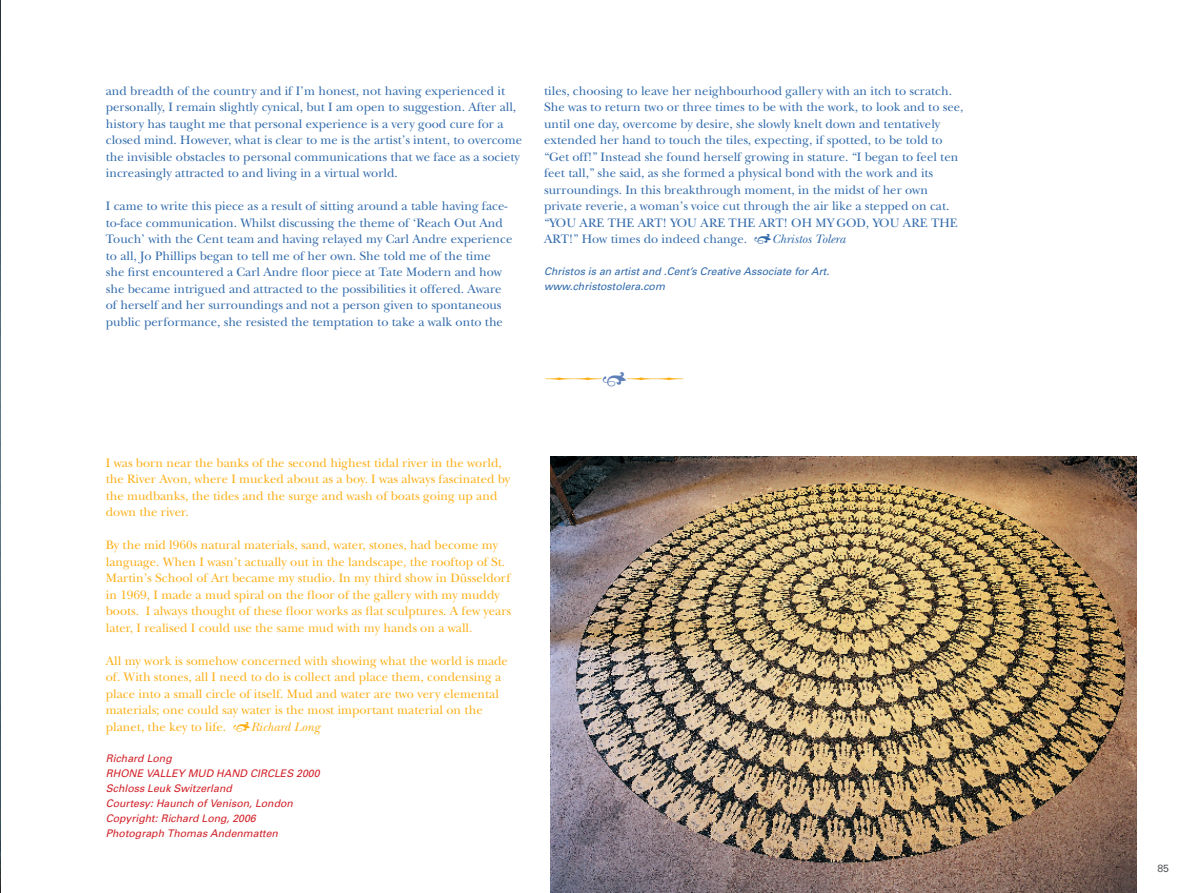
<style>
.page{position:relative;width:1191px;height:893px;background:#fff}
.page>*{position:absolute;margin:0;border:0;box-sizing:border-box;transform-origin:0 0}
.t1{font:12.75px/16.5px "New Baskerville";color:#326bab}
.t2{font:12.75px/16.5px "New Baskerville";color:#fcaf17}
.t3{font:italic 12.75px "New Baskerville";color:#326bab}
.t4{font:italic 12.75px "New Baskerville";color:#fcaf17}
.t5{font:italic 10.5px/15px "Univers";color:#d2232a}
.t6{font:italic 10.5px/15px "Univers";color:#326bab}
.t7{font:10.5px "Univers";color:#58595b}
</style>
<div class="page">
<img style="left:550px;top:457px;width:587px;height:436px">
<img style="left:0;top:0;width:1px;height:893px">
<p class="t1" style="left:106px;top:82px;width:418px">and breadth of the country and if I’m honest, not having experienced it personally, I remain slightly cynical, but I am open to suggestion. After all, history has taught me that personal experience is a very good cure for a closed mind. However, what is clear to me is the artist’s intent, to overcome the invisible obstacles to personal communications that we face as a society increasingly attracted to and living in a virtual world.</p>
<p class="t1" style="left:106px;top:198px;width:408px">I came to write this piece as a result of sitting around a table having face&shy;to-face communication. Whilst discussing the theme of ‘Reach Out And Touch’ with the Cent team and having relayed my Carl Andre experience to all, Jo Phillips began to tell me of her own. She told me of the time she first encountered a Carl Andre floor piece at Tate Modern and how she became intrigued and attracted to the possibilities it offered. Aware of herself and her surroundings and not a person given to spontaneous public performance, she resisted the temptation to take a walk onto the</p>
<p class="t1" style="left:544px;top:82px;width:421px">tiles, choosing to leave her neighbourhood gallery with an itch to scratch.<br>She was to return two or three times to be with the work, to look and to see, until one day, overcome by desire, she slowly knelt down and tentatively extended her hand to touch the tiles, expecting, if spotted, to be told to “Get off!” Instead she found herself growing in stature. “I began to feel ten feet tall,” she said, as she formed a physical bond with the work and its surroundings. In this breakthrough moment, in the midst of her own private reverie, a woman’s voice cut through the air like a stepped on cat. “YOU ARE THE ART! YOU ARE THE ART! OH MY GOD, YOU ARE THE ART!” How times do indeed change.</p>
<p class="t3" style="left:772px;top:232px;width:75px">Christos Tolera</p>
<p class="t6" style="left:544px;top:264px;width:287px">Christos is an artist and .Cent’s Creative Associate for Art. www.christostolera.com</p>
<p class="t2" style="left:106px;top:454px;width:406px">I was born near the banks of the second highest tidal river in the world, the River Avon, where I mucked about as a boy. I was always fascinated by the mudbanks, the tides and the surge and wash of boats going up and down the river.</p>
<p class="t2" style="left:106px;top:537px;width:407px">By the mid l960s natural materials, sand, water, stones, had become my language. When I wasn’t actually out in the landscape, the rooftop of St.<br>Martin’s School of Art became my studio. In my third show in Düsseldorf in 1969, I made a mud spiral on the floor of the gallery with my muddy boots. I always thought of these floor works as flat sculptures. A few years later, I realised I could use the same mud with my hands on a wall.</p>
<p class="t2" style="left:106px;top:652px;width:403px">All my work is somehow concerned with showing what the world is made of. With stones, all I need to do is collect and place them, condensing a place into a small circle of itself. Mud and water are two very elemental materials; one could say water is the most important material on the planet, the key to life.</p>
<p class="t4" style="left:251px;top:719px;width:70px">Richard Long</p>
<p class="t5" style="left:106px;top:751px;width:215px">Richard Long<br>RHONE VALLEY MUD HAND CIRCLES 2000<br>Schloss Leuk Switzerland<br>Courtesy: Haunch of Venison, London<br>Copyright: Richard Long, 2006<br>Photograph Thomas Andenmatten</p>
<p class="t7" style="left:1157px;top:861px;width:13px">85</p>
</div>
